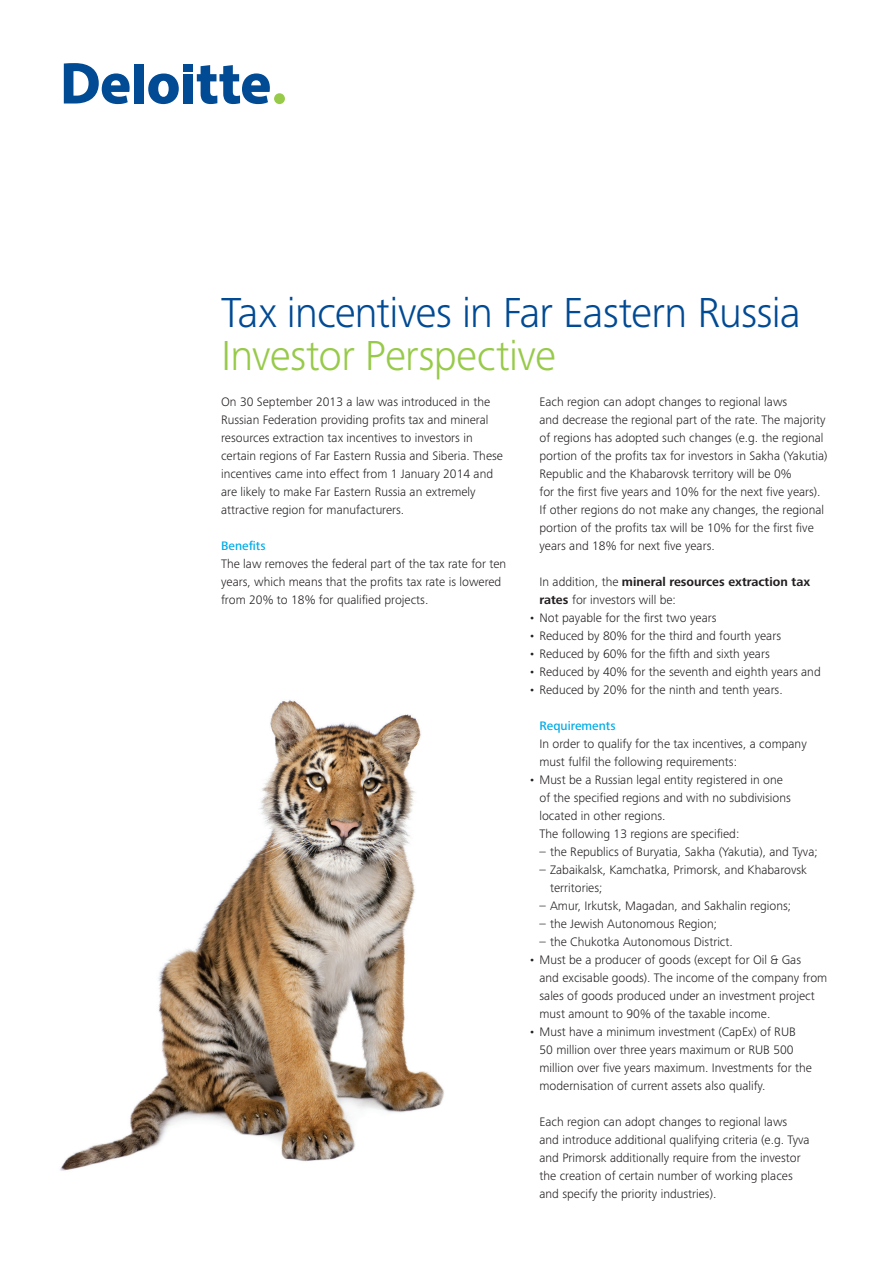
<style>
.page{position:relative;width:893px;height:1263px;background:#fff}
.page>*{position:absolute;margin:0;border:0;box-sizing:border-box;transform-origin:0 0}
.t1{font:300 43.5px "Frutiger Next Pro";letter-spacing:-.02em;color:#014a94}
.t2{font:300 43.5px "Frutiger Next Pro";letter-spacing:-.015em;color:#97ca49}
.t3{font:300 12.75px/18px "Frutiger Next Pro";color:#231f20}
.t4{font:700 12.75px/18px "Frutiger Next Pro";color:#231f20}
.t5{font:500 12.75px "Frutiger Next Pro";color:#00abe7}
.s1{font-weight:300}
</style>
<div class="page">
<div style="left:134px;top:64px;width:10px;height:39px;background:#014a94"></div>
<svg style="left:148px;top:74px;width:31px;height:30px"></svg>
<div style="left:183px;top:74px;width:10px;height:29px;background:#014a94"></div>
<div style="left:183px;top:64px;width:10px;height:7px;background:#014a94"></div>
<svg style="left:197px;top:65px;width:73px;height:39px"></svg>
<div style="left:274px;top:93px;width:11px;height:11px;background:#97ca49;border-radius:50%"></div>
<svg style="left:64px;top:63px;width:66px;height:41px"></svg>
<img style="left:60px;top:700px;width:384px;height:471px">
<h1 class="t1" style="left:221px;top:287px;width:581px">Tax incentives in Far Eastern Russia</h1>
<h1 class="t2" style="left:221px;top:331px;width:336px">Investor Perspective</h1>
<p class="t3" style="left:221px;top:392px;width:283px">On 30 September 2013 a law was introduced in the Russian Federation providing profits tax and mineral resources extraction tax incentives to investors in certain regions of Far Eastern Russia and Siberia. These incentives came into effect from 1 January 2014 and are likely to make Far Eastern Russia an extremely attractive region for manufacturers.</p>
<p class="t5" style="left:221px;top:538px;width:46px">Benefits</p>
<p class="t3" style="left:221px;top:554px;width:287px">The law removes the federal part of the tax rate for ten years, which means that the profits tax rate is lowered from 20% to 18% for qualified projects.</p>
<p class="t3" style="left:539px;top:392px;width:290px">Each region can adopt changes to regional laws<br>and decrease the regional part of the rate. The majority of regions has adopted such changes (e.g. the regional portion of the profits tax for investors in Sakha (Yakutia)<br>Republic and the Khabarovsk territory will be 0%<br>for the first five years and 10% for the next five years).<br>If other regions do not make any changes, the regional portion of the profits tax will be 10% for the first five years and 18% for next five years.</p>
<p class="t4" style="left:539px;top:572px;width:272px"><span class="s1">In addition, the</span> mineral resources extraction tax rates <span class="s1">for investors will be:</span></p>
<p class="t3" style="left:529px;top:608px;width:189px">• Not payable for the first two years</p>
<p class="t3" style="left:529px;top:626px;width:254px">• Reduced by 80% for the third and fourth years</p>
<p class="t3" style="left:529px;top:644px;width:242px">• Reduced by 60% for the fifth and sixth years</p>
<p class="t3" style="left:529px;top:662px;width:293px">• Reduced by 40% for the seventh and eighth years and</p>
<p class="t3" style="left:529px;top:680px;width:255px">• Reduced by 20% for the ninth and tenth years.</p>
<p class="t5" style="left:539px;top:718px;width:78px">Requirements</p>
<p class="t3" style="left:539px;top:734px;width:269px">In order to qualify for the tax incentives, a company must fulfil the following requirements:</p>
<p class="t3" style="left:539px;top:770px;width:253px;text-indent:-11px">• Must be a Russian legal entity registered in one of the specified regions and with no subdivisions located in other regions.<br>The following 13 regions are specified:</p>
<p class="t3" style="left:539px;top:843px;width:280px">– the Republics of Buryatia, Sakha (Yakutia), and Tyva;</p>
<p class="t3" style="left:550px;top:861px;width:258px;text-indent:-11px">– Zabaikalsk, Kamchatka, Primorsk, and Khabarovsk territories;</p>
<p class="t3" style="left:539px;top:897px;width:253px">– Amur, Irkutsk, Magadan, and Sakhalin regions;</p>
<p class="t3" style="left:539px;top:915px;width:179px">– the Jewish Autonomous Region;</p>
<p class="t3" style="left:539px;top:933px;width:195px">– the Chukotka Autonomous District.</p>
<p class="t3" style="left:539px;top:951px;width:289px;text-indent:-11px">• Must be a producer of goods (except for Oil &amp; Gas<br>and excisable goods). The income of the company from sales of goods produced under an investment project must amount to 90% of the taxable income.</p>
<p class="t3" style="left:539px;top:1023px;width:274px;text-indent:-11px">• Must have a minimum investment (CapEx) of RUB 50 million over three years maximum or RUB 500 million over five years maximum. Investments for the modernisation of current assets also qualify.</p>
<p class="t3" style="left:539px;top:1113px;width:272px">Each region can adopt changes to regional laws and introduce additional qualifying criteria (e.g. Tyva and Primorsk additionally require from the investor the creation of certain number of working places and specify the priority industries).</p>
</div>
